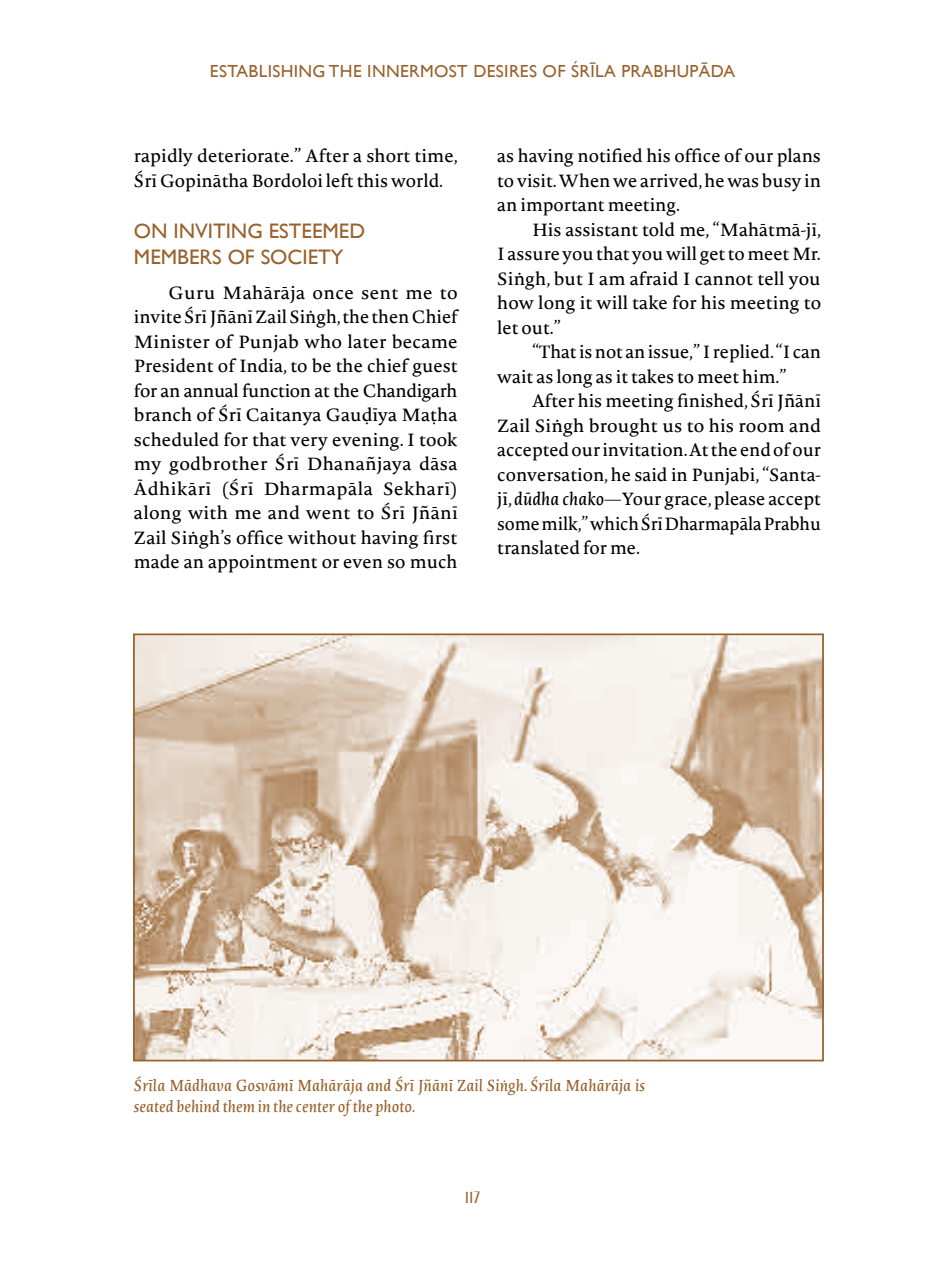
<style>
.page{position:relative;width:945px;height:1265px;background:#fff}
.page>*{position:absolute;margin:0;border:0;box-sizing:border-box;transform-origin:0 0}
.t1{font:21px/26.2px "VCV Gill Sans";color:#98622d}
.t2{font:17.5px/24.5px "VCV Novel Pro";color:#000;text-align:justify}
.t3{font:17.5px "VCV Gill Sans";letter-spacing:.02em;color:#98622d}
.t4{font:17.5px "VCV Fecske";color:#98622d}
.t5{font:italic 15.75px/21px "VCV Novel Pro";color:#98622d}
.s1{font-style:italic}
</style>
<div class="page">
<img style="left:136px;top:636px;width:685px;height:422px">
<div style="left:133px;top:633px;width:691px;height:428px;border:2px solid #98622d"></div>
<p class="t3" style="left:210px;top:61px;width:527px">ESTABLISHING THE INNERMOST DESIRES OF ŚRĪLA PRABHUPĀDA</p>
<p class="t2" style="left:134px;top:143px;width:325px">rapidly deteriorate.” After a short time,<br>Śrī Gopinātha Bordoloi left this world.</p>
<p class="t1" style="left:134px;top:217px;width:228px">ON INVITING ESTEEMED<br>MEMBERS OF SOCIETY</p>
<p class="t2" style="left:134px;top:279px;width:325px;text-indent:35px">Guru Mahārāja once sent me to invite Śrī Jñānī Zail Siṅgh, the then Chief Minister of Punjab who later became President of India, to be the chief guest for an annual function at the Chandigarh branch of Śrī Caitanya Gauḍīya Maṭha scheduled for that very evening. I took my godbrother Śrī Dhanañjaya dāsa Ādhikārī (Śrī Dharmapāla Sekharī) along with me and went to Śrī Jñānī Zail Siṅgh’s office without having first made an appointment or even so much</p>
<p class="t2" style="left:497px;top:143px;width:325px">as having notified his office of our plans to visit. When we arrived, he was busy in an important meeting.</p>
<p class="t2" style="left:497px;top:217px;width:325px;text-indent:35px">His assistant told me, “Mahātmā-jī, I assure you that you will get to meet Mr.<br>Siṅgh, but I am afraid I cannot tell you how long it will take for his meeting to let out.”</p>
<p class="t2" style="left:497px;top:339px;width:325px;text-indent:35px">“That is not an issue,” I replied. “I can wait as long as it takes to meet him.”</p>
<p class="t2" style="left:497px;top:388px;width:325px;text-indent:35px">After his meeting finished, Śrī Jñānī Zail Siṅgh brought us to his room and accepted our invitation. At the end of our conversation, he said in Punjabi, “Santa&shy;jī, <span class="s1">dūdha chako</span>—Your grace, please accept some milk,” which Śrī Dharmapāla Prabhu translated for me.</p>
<p class="t5" style="left:134px;top:1074px;width:513px">Śrīla Mādhava Gosvāmī Mahārāja and Śrī Jñānī Zail Siṅgh. Śrīla Mahārāja is seated behind them in the center of the photo.</p>
<p class="t4" style="left:465px;top:1188px;width:17px">117</p>
</div>
